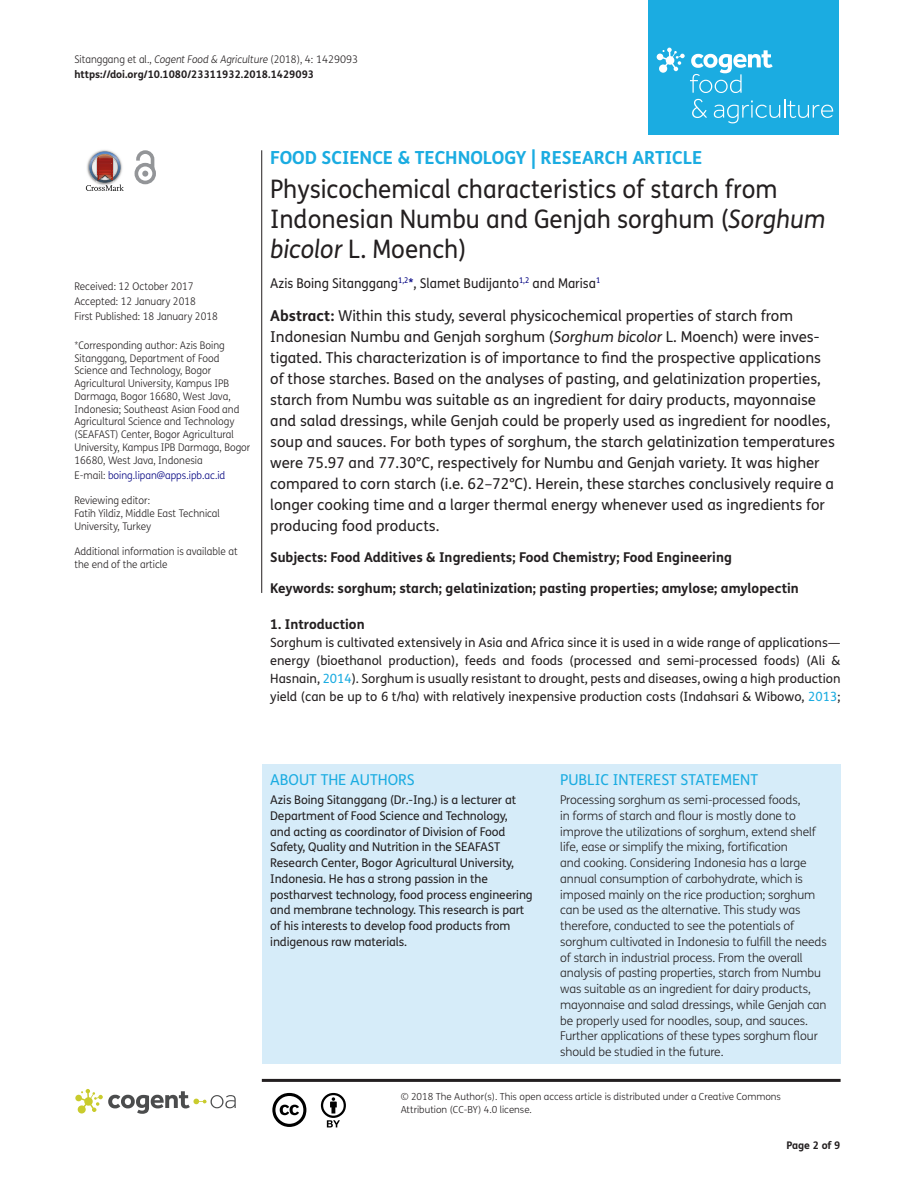
<style>
.page{position:relative;width:915px;height:1191px;background:#fff}
.page>*{position:absolute;margin:0;border:0;box-sizing:border-box;transform-origin:0 0}
.t1{font:25.5px/30px "FS Me Pro";color:#231f20;scale:.95 1}
.t2{font:700 18px "FS Me Pro";color:#1bace1}
.t3{font:15px/21px "FS Me Pro";color:#231f20}
.t4{font:15px "FS Me Pro";color:#1bace1}
.t5{font:700 13.5px "FS Me Pro";color:#231f20}
.t6{font:13.5px "FS Me Pro";color:#231f20;scale:.95 1}
.t7{font:12.75px/18px "FS Me Pro";color:#231f20;text-align:justify}
.t8{font:300 12px/15.8px "FS Me Pro";letter-spacing:-.01em;color:#231f20}
.t9{font:12px/15.8px "FS Me Pro";letter-spacing:-.01em;color:#231f20}
.t10{font:300 10.5px/12.8px "FS Me Pro";color:#231f20;scale:.95 1}
.t11{font:700 10.5px/15px "FS Me Pro";color:#231f20}
.t12{font:300 10.5px "FS Me Pro";color:#000080;scale:.95 1}
.t13{font:300 9.75px/12.8px "FS Me Pro";color:#231f20}
.s1{font-weight:300}
.s2{font-weight:300;font-style:italic}
.s3{color:#231f20}
.s4{font-style:italic}
.s5{color:#000080}
.s6{font-weight:700}
.s7{color:#1bace1}
</style>
<div class="page">
<div style="left:648px;top:0;width:190px;height:134px;background:#1bace1"></div>
<svg style="left:656px;top:48px;width:116px;height:45px"></svg>
<svg style="left:692px;top:99px;width:15px;height:19px"></svg>
<svg style="left:713px;top:99px;width:119px;height:24px"></svg>
<div style="left:261px;top:765px;width:579px;height:298px;background:#d6ecf9"></div>
<svg style="left:86px;top:151px;width:38px;height:40px"></svg>
<svg style="left:134px;top:150px;width:22px;height:34px"></svg>
<hr style="left:261px;top:150px;width:1px;height:443px;background:#231f20">
<hr style="left:262px;top:1078px;width:578px;height:3px;background:#231f20">
<svg style="left:75px;top:1089px;width:161px;height:24px"></svg>
<svg style="left:272px;top:1093px;width:34px;height:34px"></svg>
<svg style="left:321px;top:1093px;width:25px;height:34px"></svg>
<p class="t11" style="left:74px;top:51px;width:285px"><span class="s1">Sitanggang et al.,</span> <span class="s2">Cogent Food &amp; Agriculture</span> <span class="s1">(2018), 4: 1429093 </span>https://doi.org/10.1080/23311932.2018.1429093</p>
<p class="t10" style="left:74px;top:279px;width:152px;line-height:14.9px">Received: 12 October 2017<br>Accepted: 12 January 2018<br>First Published: 18 January 2018</p>
<p class="t10" style="left:74px;top:338px;width:187px">*Corresponding author: Azis Boing Sitanggang, Department of Food Science and Technology, Bogor Agricultural University, Kampus IPB Darmaga, Bogor 16680, West Java, Indonesia; Southeast Asian Food and Agricultural Science and Technology (SEAFAST) Center, Bogor Agricultural University, Kampus IPB Darmaga, Bogor 16680, West Java, Indonesia</p>
<p class="t12" style="left:74px;top:468px;width:160px"><span class="s3">E-mail:</span> boing.lipan@apps.ipb.ac.id</p>
<p class="t10" style="left:74px;top:494px;width:155px">Reviewing editor:<br>Fatih Yildiz, Middle East Technical<br>University, Turkey</p>
<p class="t10" style="left:74px;top:545px;width:173px">Additional information is available at the end of the article</p>
<p class="t2" style="left:270px;top:143px;width:433px">FOOD SCIENCE &amp; TECHNOLOGY | RESEARCH ARTICLE</p>
<h1 class="t1" style="left:270px;top:174px;width:585px">Physicochemical characteristics of starch from<br>Indonesian Numbu and Genjah sorghum (<span class="s4">Sorghum bicolor</span> L. Moench)</h1>
<p class="t6" style="left:270px;top:273px;width:349px">Azis Boing Sitanggang<sup>1,2</sup><span class="s5">*</span>, Slamet Budijanto<sup>1,2</sup> and Marisa<sup>1</sup></p>
<p class="t3" style="left:270px;top:305px;width:566px"><span class="s6">Abstract:</span> Within this study, several physicochemical properties of starch from Indonesian Numbu and Genjah sorghum (<span class="s4">Sorghum bicolor</span> L. Moench) were inves&shy;tigated. This characterization is of importance to find the prospective applications of those starches. Based on the analyses of pasting, and gelatinization properties, starch from Numbu was suitable as an ingredient for dairy products, mayonnaise and salad dressings, while Genjah could be properly used as ingredient for noodles, soup and sauces. For both types of sorghum, the starch gelatinization temperatures were 75.97 and 77.30°C, respectively for Numbu and Genjah variety. It was higher compared to corn starch (i.e. 62–72°C). Herein, these starches conclusively require a longer cooking time and a larger thermal energy whenever used as ingredients for producing food products.</p>
<p class="t5" style="left:270px;top:547px;width:463px">Subjects: Food Additives &amp; Ingredients; Food Chemistry; Food Engineering</p>
<p class="t5" style="left:270px;top:578px;width:530px">Keywords: sorghum; starch; gelatinization; pasting properties; amylose; amylopectin</p>
<p class="t5" style="left:270px;top:614px;width:96px">1. Introduction</p>
<p class="t7" style="left:270px;top:633px;width:571px">Sorghum is cultivated extensively in Asia and Africa since it is used in a wide range of applications— energy (bioethanol production), feeds and foods (processed and semi-processed foods) (Ali &amp; Hasnain, <span class="s7">2014</span>). Sorghum is usually resistant to drought, pests and diseases, owing a high production yield (can be up to 6 t/ha) with relatively inexpensive production costs (Indahsari &amp; Wibowo, <span class="s7">2013</span>;</p>
<p class="t4" style="left:270px;top:769px;width:146px">ABOUT THE AUTHORS</p>
<p class="t9" style="left:270px;top:791px;width:264px">Azis Boing Sitanggang (Dr.-Ing.) is a lecturer at Department of Food Science and Technology,<br>and acting as coordinator of Division of Food Safety, Quality and Nutrition in the SEAFAST Research Center, Bogor Agricultural University, Indonesia. He has a strong passion in the postharvest technology, food process engineering and membrane technology. This research is part of his interests to develop food products from indigenous raw materials.</p>
<p class="t4" style="left:560px;top:769px;width:199px">PUBLIC INTEREST STATEMENT</p>
<p class="t8" style="left:560px;top:791px;width:268px">Processing sorghum as semi-processed foods,<br>in forms of starch and flour is mostly done to improve the utilizations of sorghum, extend shelf life, ease or simplify the mixing, fortification<br>and cooking. Considering Indonesia has a large annual consumption of carbohydrate, which is imposed mainly on the rice production; sorghum can be used as the alternative. This study was therefore, conducted to see the potentials of sorghum cultivated in Indonesia to fulfill the needs of starch in industrial process. From the overall analysis of pasting properties, starch from Numbu was suitable as an ingredient for dairy products, mayonnaise and salad dressings, while Genjah can be properly used for noodles, soup, and sauces.<br>Further applications of these types sorghum flour should be studied in the future.</p>
<p class="t13" style="left:400px;top:1090px;width:381px">© 2018 The Author(s). This open access article is distributed under a Creative Commons<br>Attribution (CC-BY) 4.0 license.</p>
<p class="t11" style="left:786px;top:1137px;width:56px">Page 2 of 9</p>
</div>
